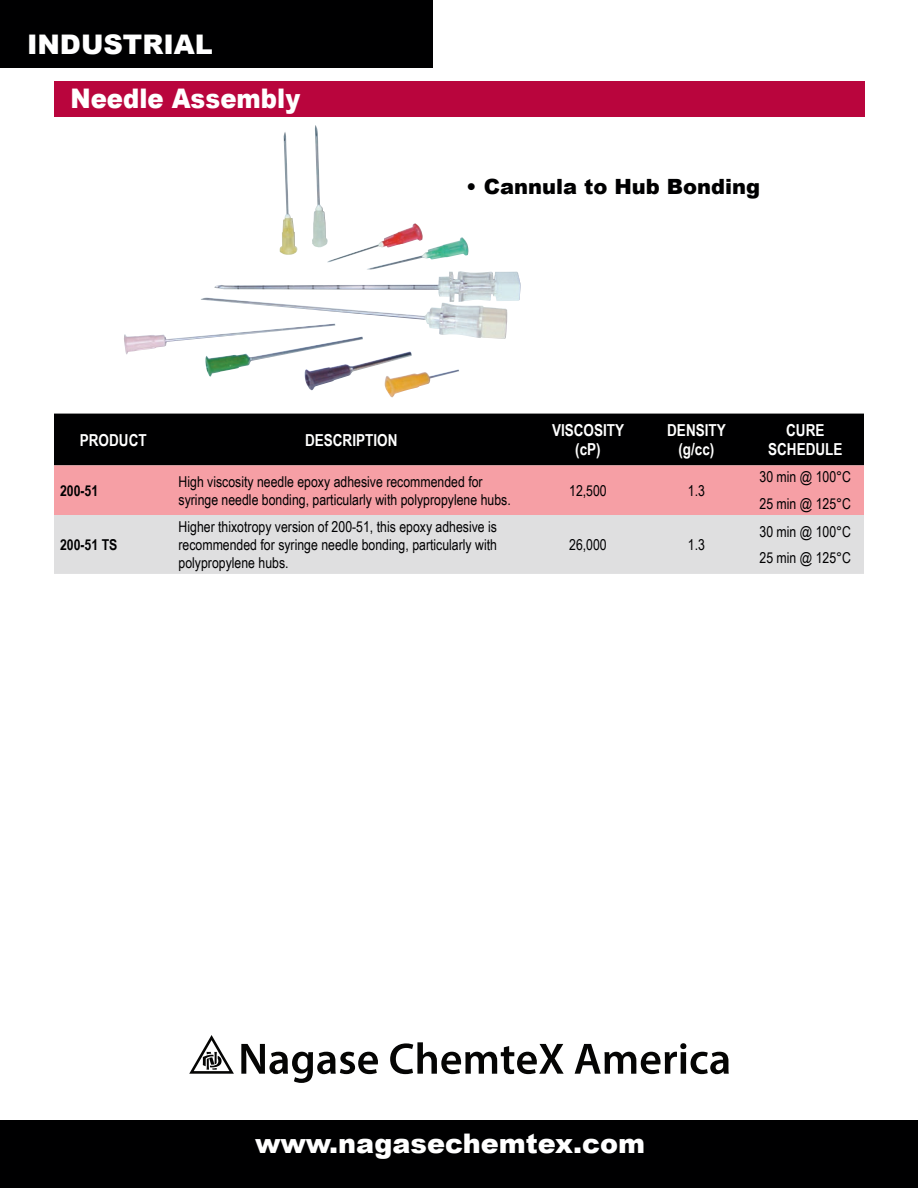
<style>
.page{position:relative;width:918px;height:1188px;background:#fff}
.page>*{position:absolute;margin:0;border:0;box-sizing:border-box;transform-origin:0 0}
.t1{font:900 27px "Arial";color:#fff}
.t2{font:900 27px "Arial";color:#fff;scale:.9 1}
.t3{font:900 21px "Arial";color:#000001}
.t4{font:700 16.5px/19.8px "Arial Narrow";color:#fff;text-align:center}
.t5{font:15px/18px "Arial Narrow";color:#000001}
.t6{font:700 15px "Arial Narrow";color:#000001}
</style>
<div class="page">
<svg style="left:189px;top:1035px;width:45px;height:39px"></svg>
<svg style="left:241px;top:1044px;width:137px;height:39px"></svg>
<svg style="left:390px;top:1042px;width:174px;height:32px"></svg>
<svg style="left:575px;top:1043px;width:154px;height:31px"></svg>
<div style="left:0;top:0;width:432px;height:68px;background:#000001"></div>
<div style="left:54px;top:81px;width:810px;height:36px;background:#b9053d"></div>
<img style="left:214px;top:125px;width:276px;height:177px">
<svg style="left:54px;top:414px;width:810px;height:101px;background:#794e52"></svg>
<div style="left:54px;top:515px;width:810px;height:59px;background:#dfdfe0"></div>
<div style="left:0;top:1121px;width:918px;height:67px;background:#000001"></div>
<h1 class="t1" style="left:27px;top:24px;width:188px">INDUSTRIAL</h1>
<h1 class="t2" style="left:71px;top:78px;width:257px">Needle Assembly</h1>
<h2 class="t3" style="left:466px;top:171px;width:295px">• Cannula to Hub Bonding</h2>
<p class="t4" style="left:80px;top:430px;width:68px">PRODUCT</p>
<p class="t4" style="left:305px;top:430px;width:94px">DESCRIPTION</p>
<p class="t4" style="left:552px;top:420px;width:74px">VISCOSITY (cP)</p>
<p class="t4" style="left:667px;top:420px;width:60px">DENSITY (g/cc)</p>
<p class="t4" style="left:768px;top:420px;width:76px">CURE<br>SCHEDULE</p>
<p class="t6" style="left:60px;top:482px;width:40px">200-51</p>
<p class="t5" style="left:179px;top:472px;width:334px">High viscosity needle epoxy adhesive recommended for syringe needle bonding, particularly with polypropylene hubs.</p>
<p class="t5" style="left:569px;top:481px;width:39px">12,500</p>
<p class="t5" style="left:688px;top:481px;width:19px">1.3</p>
<p class="t5" style="left:760px;top:464px;width:93px;line-height:26.7px">30 min @ 100°C<br>25 min @ 125°C</p>
<p class="t6" style="left:60px;top:536px;width:59px">200-51 TS</p>
<p class="t5" style="left:179px;top:517px;width:320px;text-align:justify">Higher thixotropy version of 200-51, this epoxy adhesive is recommended for syringe needle bonding, particularly with polypropylene hubs.</p>
<p class="t5" style="left:569px;top:535px;width:39px">26,000</p>
<p class="t5" style="left:688px;top:535px;width:19px">1.3</p>
<p class="t5" style="left:760px;top:518px;width:93px;line-height:26.7px">30 min @ 100°C<br>25 min @ 125°C</p>
<h1 class="t1" style="left:255px;top:1124px;width:392px">www.nagasechemtex.com</h1>
<h1 class="t1" style="left:273px;top:1124px;width:392px">www.nagasechemtex.com</h1>
</div>
